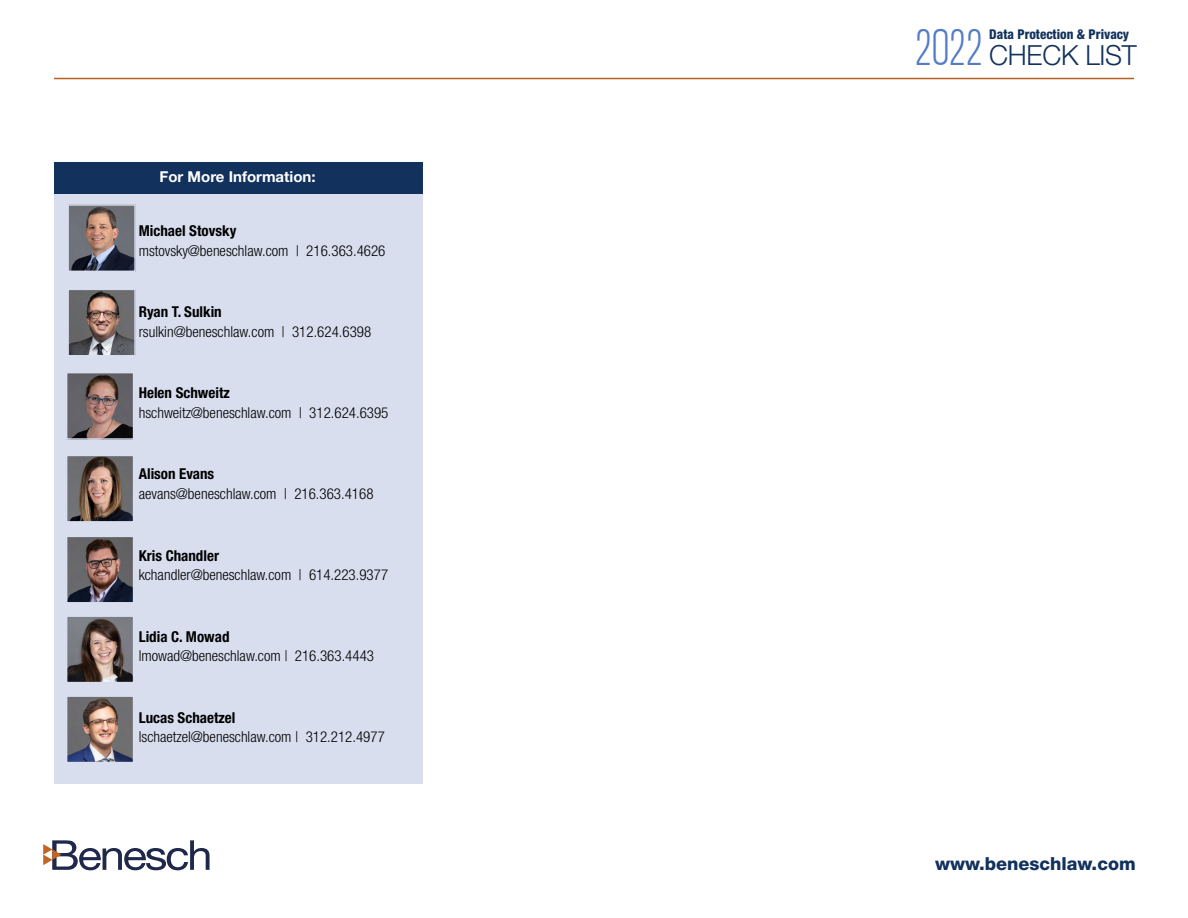
<style>
.page{position:relative;width:1188px;height:918px;background:#fff}
.page>*{position:absolute;margin:0;border:0;box-sizing:border-box;transform-origin:0 0}
.t1{font:300 27.75px "Helvetica Neue";letter-spacing:-.01em;color:#12315c}
.t2{font:800 18px "Helvetica Neue";color:#12315c}
.t3{font:300 condensed 15px "Helvetica Neue";color:#000}
.t4{font:700 condensed 15px "Helvetica Neue";color:#000}
.t5{font:700 15px "Helvetica Neue";color:#fff}
.t6{font:800 condensed 13.5px "Helvetica Neue";color:#12315c}
.s1{font-family:"Akzidenz Grotesk BE";font-stretch:condensed;font-size:51px;color:#547bc6}
</style>
<div class="page">
<svg style="left:43px;top:840px;width:167px;height:30px"></svg>
<hr style="left:54px;top:78px;width:1080px;height:1px;background:#b75e22">
<div style="left:55px;top:178px;width:368px;height:606px;background:#d8deee"></div>
<img style="left:70px;top:207px;width:63px;height:62px">
<div style="left:67px;top:204px;width:69px;height:68px;border:2px solid #d8deee"></div>
<img style="left:70px;top:292px;width:63px;height:62px">
<div style="left:67px;top:289px;width:69px;height:68px;border:2px solid #d8deee"></div>
<img style="left:69px;top:375px;width:62px;height:62px">
<div style="left:66px;top:372px;width:68px;height:68px;border:2px solid #d8deee"></div>
<img style="left:69px;top:458px;width:62px;height:62px">
<div style="left:66px;top:455px;width:68px;height:68px;border:2px solid #d8deee"></div>
<img style="left:69px;top:539px;width:62px;height:62px">
<div style="left:66px;top:536px;width:68px;height:68px;border:2px solid #d8deee"></div>
<img style="left:69px;top:618px;width:62px;height:62px">
<div style="left:66px;top:615px;width:68px;height:68px;border:2px solid #d8deee"></div>
<div style="left:55px;top:162px;width:368px;height:31px;background:#12315c"></div>
<img style="left:69px;top:698px;width:62px;height:62px">
<div style="left:66px;top:695px;width:68px;height:68px;border:2px solid #d8deee"></div>
<p class="t5" style="left:160px;top:168px;width:158px">For More Information:</p>
<p class="t4" style="left:139px;top:222px;width:99px">Michael Stovsky</p>
<p class="t3" style="left:139px;top:242px;width:248px">mstovsky@beneschlaw.com | 216.363.4626</p>
<p class="t4" style="left:139px;top:303px;width:85px">Ryan T. Sulkin</p>
<p class="t3" style="left:139px;top:323px;width:234px">rsulkin@beneschlaw.com | 312.624.6398</p>
<p class="t4" style="left:139px;top:384px;width:93px">Helen Schweitz</p>
<p class="t3" style="left:139px;top:404px;width:251px">hschweitz@beneschlaw.com | 312.624.6395</p>
<p class="t4" style="left:139px;top:465px;width:77px">Alison Evans</p>
<p class="t3" style="left:139px;top:485px;width:236px">aevans@beneschlaw.com | 216.363.4168</p>
<p class="t4" style="left:139px;top:546px;width:82px">Kris Chandler</p>
<p class="t3" style="left:139px;top:566px;width:251px">kchandler@beneschlaw.com | 614.223.9377</p>
<p class="t4" style="left:139px;top:627px;width:92px">Lidia C. Mowad</p>
<p class="t3" style="left:139px;top:647px;width:237px">lmowad@beneschlaw.com | 216.363.4443</p>
<p class="t4" style="left:139px;top:708px;width:98px">Lucas Schaetzel</p>
<p class="t3" style="left:139px;top:728px;width:248px">lschaetzel@beneschlaw.com | 312.212.4977</p>
<h1 class="t1" style="left:915px;top:38px;width:224px"><span class="s1">2022</span> CHECK LIST</h1>
<p class="t6" style="left:989px;top:26px;width:141px">Data Protection &amp; Privacy</p>
<p class="t2" style="left:935px;top:853px;width:202px">www.beneschlaw.com</p>
</div>
